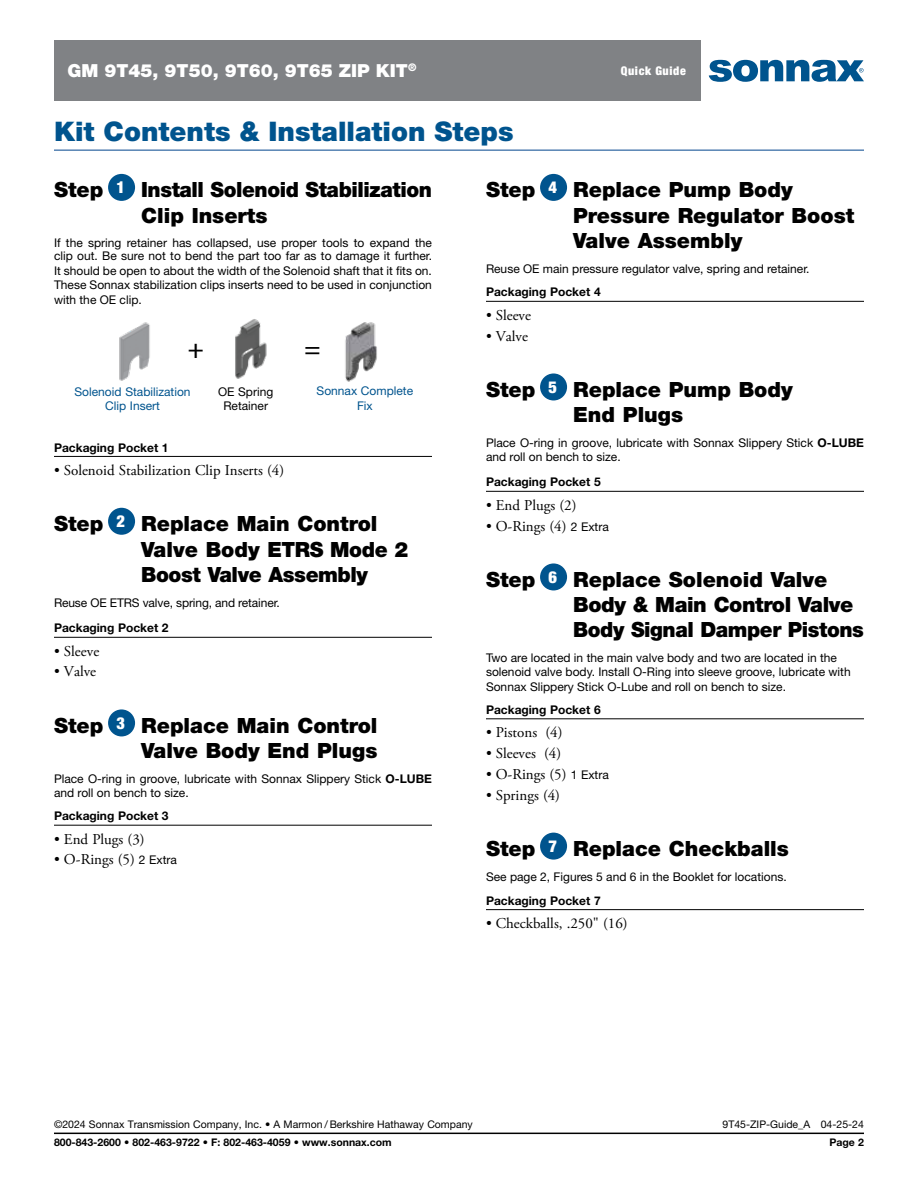
<style>
.page{position:relative;width:918px;height:1188px;background:#fff}
.page>*{position:absolute;margin:0;border:0;box-sizing:border-box;transform-origin:0 0}
.t1{font:36px "Adobe Garamond Pro";color:#000}
.t2{font:900 27px "Helvetica Neue LT Std";color:#00548e}
.t3{font:900 21px/25.2px "Helvetica Neue LT Std";letter-spacing:-.02em;color:#000}
.t4{font:900 21px/25.2px "Helvetica Neue LT Std";color:#000}
.t5{font:900 18px "Helvetica Neue LT Std";color:#fff}
.t6{font:900 condensed 16.5px "Helvetica Neue LT Std";color:#fff}
.t7{font:15px "Adobe Garamond Pro";color:#000}
.t8{font:12px/14.4px "Helvetica Neue LT Std";color:#000}
.t9{font:700 12px "Helvetica Neue LT Std";color:#000}
.t10{font:12px/14.4px "Helvetica Neue LT Std";color:#00548e;text-align:center}
.t11{font:900 condensed 12px "Helvetica Neue LT Std";letter-spacing:.05em;color:#fff}
.t12{font:10.5px "Helvetica Neue LT Std";color:#000}
.t13{font:700 10.5px "Helvetica Neue LT Std";color:#000}
.s1{font-weight:700}
.s2{font-family:"Helvetica Neue LT Std";font-size:12px}
</style>
<div class="page">
<hr style="left:54px;top:456px;width:378px;height:1px;background:#000">
<hr style="left:54px;top:637px;width:378px;height:1px;background:#000">
<hr style="left:54px;top:825px;width:378px;height:1px;background:#000">
<div style="left:108px;top:174px;width:27px;height:27px;background:#00548e;border-radius:50%"></div>
<div style="left:108px;top:508px;width:27px;height:27px;background:#00548e;border-radius:50%"></div>
<div style="left:108px;top:709px;width:27px;height:27px;background:#00548e;border-radius:50%"></div>
<hr style="left:486px;top:301px;width:378px;height:1px;background:#000">
<hr style="left:486px;top:491px;width:378px;height:1px;background:#000">
<hr style="left:486px;top:718px;width:378px;height:1px;background:#000">
<hr style="left:486px;top:909px;width:378px;height:1px;background:#000">
<div style="left:540px;top:174px;width:27px;height:27px;background:#00548e;border-radius:50%"></div>
<div style="left:540px;top:373px;width:27px;height:27px;background:#00548e;border-radius:50%"></div>
<div style="left:540px;top:563px;width:27px;height:27px;background:#00548e;border-radius:50%"></div>
<div style="left:540px;top:833px;width:27px;height:27px;background:#00548e;border-radius:50%"></div>
<img style="left:345px;top:322px;width:32px;height:60px">
<img style="left:235px;top:319px;width:32px;height:60px">
<img style="left:119px;top:322px;width:31px;height:59px">
<hr style="left:54px;top:1133px;width:810px;height:1px;background:#000">
<hr style="left:54px;top:149px;width:810px;height:2px;background:#5783b3">
<div style="left:54px;top:40px;width:647px;height:61px;background:#808285"></div>
<svg style="left:709px;top:60px;width:155px;height:22px"></svg>
<h3 class="t5" style="left:68px;top:60px;width:350px">GM 9T45, 9T50, 9T60, 9T65 ZIP KIT<sup>®</sup></h3>
<p class="t11" style="left:621px;top:63px;width:66px">Quick Guide</p>
<h2 class="t2" style="left:54px;top:115px;width:461px">Kit Contents &amp; Installation Steps</h2>
<h3 class="t6" style="left:117px;top:177px;width:10px">1</h3>
<h3 class="t4" style="left:54px;top:177px;width:51px">Step</h3>
<h3 class="t3" style="left:141px;top:177px;width:292px">Install Solenoid Stabilization<br>Clip Inserts</h3>
<p class="t8" style="left:54px;top:235px;width:380px;text-align:justify">If the spring retainer has collapsed, use proper tools to expand the clip out. Be sure not to bend the part too far as to damage it further.<br>It should be open to about the width of the Solenoid shaft that it fits on.<br>These Sonnax stabilization clips inserts need to be used in conjunction with the OE clip.</p>
<h1 class="t1" style="left:187px;top:325px;width:19px">+</h1>
<h1 class="t1" style="left:303px;top:325px;width:19px">=</h1>
<p class="t10" style="left:317px;top:384px;width:98px">Sonnax Complete<br>Fix</p>
<p class="t10" style="left:75px;top:384px;width:118px">Solenoid Stabilization<br>Clip Insert</p>
<p class="t8" style="left:218px;top:384px;width:57px;text-align:center">OE Spring<br>Retainer</p>
<p class="t9" style="left:54px;top:440px;width:116px">Packaging Pocket 1</p>
<p class="t7" style="left:54px;top:461px;width:232px">• Solenoid Stabilization Clip Inserts (4)</p>
<h3 class="t4" style="left:54px;top:511px;width:51px">Step</h3>
<h3 class="t3" style="left:141px;top:511px;width:268px">Replace Main Control<br>Valve Body ETRS Mode 2<br>Boost Valve Assembly</h3>
<p class="t8" style="left:54px;top:595px;width:227px">Reuse OE ETRS valve, spring, and retainer.</p>
<p class="t9" style="left:54px;top:621px;width:116px">Packaging Pocket 2</p>
<p class="t7" style="left:54px;top:642px;width:47px">• Sleeve</p>
<p class="t7" style="left:54px;top:663px;width:44px">• Valve</p>
<h3 class="t6" style="left:117px;top:511px;width:10px">2</h3>
<h3 class="t6" style="left:117px;top:713px;width:10px">3</h3>
<h3 class="t4" style="left:54px;top:713px;width:51px">Step</h3>
<h3 class="t4" style="left:141px;top:713px;width:238px">Replace Main Control<br>Valve Body End Plugs</h3>
<p class="t8" style="left:54px;top:771px;width:380px">Place O-ring in groove, lubricate with Sonnax Slippery Stick <span class="s1">O-LUBE </span>and roll on bench to size.</p>
<p class="t9" style="left:54px;top:809px;width:116px">Packaging Pocket 3</p>
<p class="t7" style="left:54px;top:830px;width:92px">• End Plugs (3)</p>
<p class="t7" style="left:54px;top:851px;width:125px">• O-Rings (5) <span class="s2">2 Extra</span></p>
<h3 class="t6" style="left:549px;top:177px;width:10px">4</h3>
<h3 class="t4" style="left:486px;top:177px;width:51px">Step</h3>
<h3 class="t4" style="left:573px;top:177px;width:283px">Replace Pump Body<br>Pressure Regulator Boost<br>Valve Assembly</h3>
<p class="t8" style="left:486px;top:261px;width:325px">Reuse OE main pressure regulator valve, spring and retainer.</p>
<p class="t9" style="left:486px;top:285px;width:116px">Packaging Pocket 4</p>
<p class="t7" style="left:486px;top:306px;width:47px">• Sleeve</p>
<p class="t7" style="left:486px;top:327px;width:44px">• Valve</p>
<h3 class="t6" style="left:549px;top:377px;width:10px">5</h3>
<h3 class="t4" style="left:486px;top:377px;width:51px">Step</h3>
<h3 class="t4" style="left:573px;top:377px;width:221px">Replace Pump Body<br>End Plugs</h3>
<p class="t8" style="left:486px;top:435px;width:380px">Place O-ring in groove, lubricate with Sonnax Slippery Stick <span class="s1">O-LUBE </span>and roll on bench to size.</p>
<p class="t9" style="left:486px;top:475px;width:116px">Packaging Pocket 5</p>
<p class="t7" style="left:486px;top:496px;width:92px">• End Plugs (2)</p>
<p class="t7" style="left:486px;top:517px;width:124px">• O-Rings (4) <span class="s2">2 Extra</span></p>
<h3 class="t4" style="left:486px;top:567px;width:51px">Step</h3>
<h3 class="t3" style="left:573px;top:567px;width:292px">Replace Solenoid Valve<br>Body &amp; Main Control Valve<br>Body Signal Damper Pistons</h3>
<p class="t8" style="left:486px;top:650px;width:366px">Two are located in the main valve body and two are located in the solenoid valve body. Install O-Ring into sleeve groove, lubricate with<br>Sonnax Slippery Stick O-Lube and roll on bench to size.</p>
<p class="t9" style="left:486px;top:702px;width:116px">Packaging Pocket 6</p>
<p class="t7" style="left:486px;top:723px;width:78px">• Pistons (4)</p>
<p class="t7" style="left:486px;top:744px;width:77px">• Sleeves (4)</p>
<p class="t7" style="left:486px;top:765px;width:124px">• O-Rings (5) <span class="s2">1 Extra</span></p>
<p class="t7" style="left:486px;top:786px;width:76px">• Springs (4)</p>
<h3 class="t4" style="left:486px;top:836px;width:51px">Step</h3>
<h3 class="t4" style="left:573px;top:836px;width:217px">Replace Checkballs</h3>
<p class="t8" style="left:486px;top:870px;width:302px">See page 2, Figures 5 and 6 in the Booklet for locations.</p>
<p class="t9" style="left:486px;top:893px;width:116px">Packaging Pocket 7</p>
<p class="t7" style="left:486px;top:914px;width:143px">• Checkballs, .250" (16)</p>
<h3 class="t6" style="left:549px;top:567px;width:10px">6</h3>
<h3 class="t6" style="left:549px;top:836px;width:10px">7</h3>
<p class="t12" style="left:54px;top:1118px;width:420px">©2024 Sonnax Transmission Company, Inc. • A Marmon / Berkshire Hathaway Company</p>
<p class="t12" style="left:723px;top:1118px;width:143px">9T45-ZIP-Guide_A 04-25-24</p>
<p class="t13" style="left:54px;top:1136px;width:339px">800-843-2600 • 802-463-9722 • F: 802-463-4059 • www.sonnax.com</p>
<p class="t13" style="left:829px;top:1136px;width:36px">Page 2</p>
</div>
